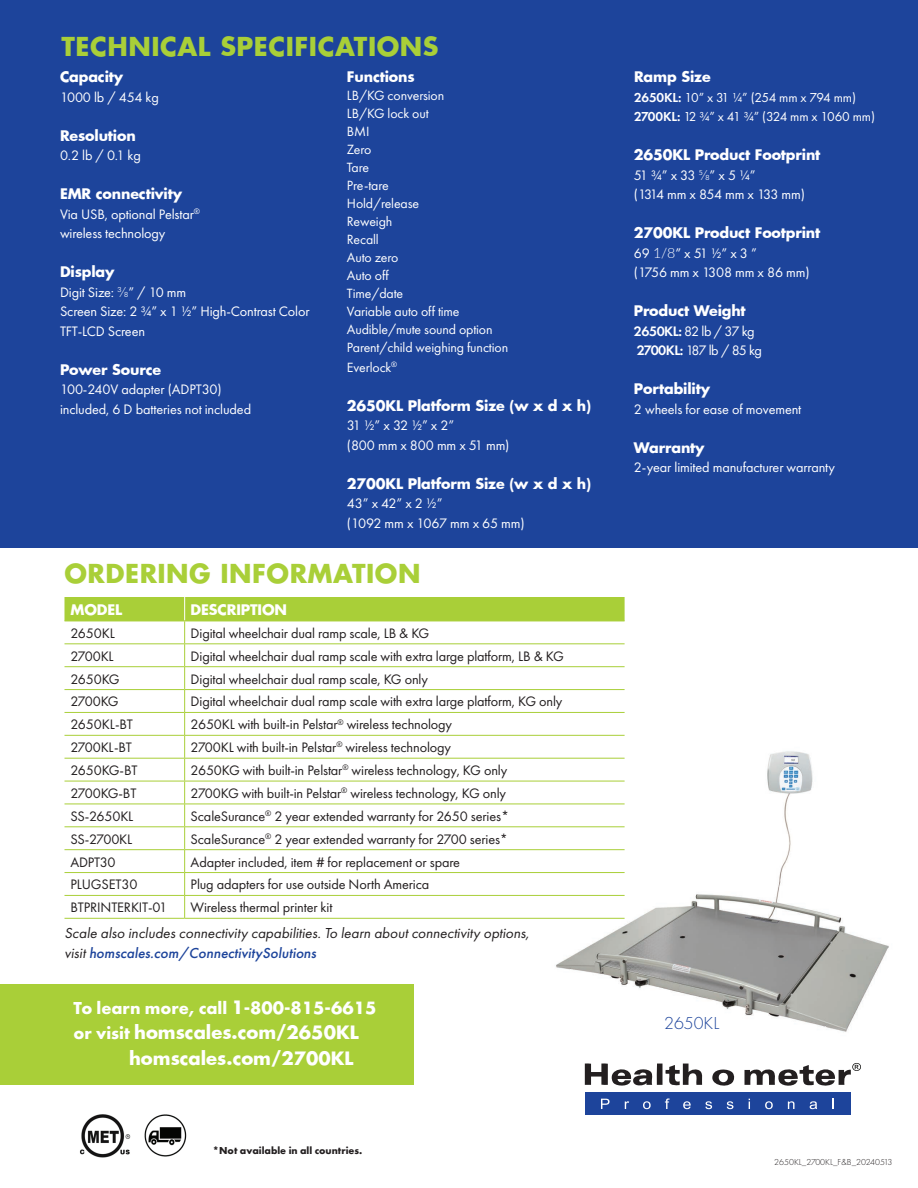
<style>
.page{position:relative;width:918px;height:1188px;background:#fff}
.page>*{position:absolute;margin:0;border:0;box-sizing:border-box;transform-origin:0 0}
.t1{font:700 25.5px "Futura";letter-spacing:.02em;color:#a9cf38}
.t2{font:700 18px/25.5px "Futura";color:#fff;text-align:right}
.t3{font:700 18px "Futura PT";color:#fff}
.t4{font:300 18px "Futura PT";color:#1d449b}
.t5{font:15px/19.5px "Futura PT";color:#231f20}
.t6{font:14.25px "Futura PT";letter-spacing:-.01em;color:#231f20}
.t7{font:14.25px/19.5px "Futura PT";letter-spacing:-.01em;color:#fff}
.t8{font:700 14.25px "Futura";letter-spacing:-.01em;color:#fff}
.t9{font:14.25px/19.5px "Futura PT";letter-spacing:-.06em;color:#fff}
.t10{font:14.25px/19.5px "Futura PT";letter-spacing:-.075em;color:#fff}
.t11{font:14.25px "Futura PT";letter-spacing:-.035em;color:#231f20}
.t12{font:13.8px/18px "Futura PT";letter-spacing:-.01em;color:#fff}
.t13{font:13.5px/19.5px "Futura PT";letter-spacing:-.06em;color:#fff}
.t14{font:700 10.5px "Futura PT";color:#231f20}
.t15{font:300 9px "Futura PT";color:#231f20}
.s1{font-family:"Lato";font-weight:300}
.s2{font-weight:500;color:#1d449b}
.s3{font-family:"Futura"}
.s4{font-family:"Futura";font-size:16.5px}
.s5{font-family:"Futura PT"}
.s6{font-weight:600}
</style>
<div class="page">
<img style="left:556px;top:751px;width:333px;height:281px">
<div style="left:0;top:0;width:918px;height:547px;background:#1d449b"></div>
<div style="left:0;top:984px;width:414px;height:100px;background:#a9cf38"></div>
<svg style="left:585px;top:1063px;width:150px;height:23px"></svg>
<svg style="left:745px;top:1063px;width:116px;height:23px"></svg>
<div style="left:585px;top:1092px;width:265px;height:23px;background:#1d449b"></div>
<svg style="left:601px;top:1099px;width:9px;height:10px"></svg>
<svg style="left:625px;top:1101px;width:4px;height:8px"></svg>
<svg style="left:643px;top:1101px;width:8px;height:8px"></svg>
<svg style="left:665px;top:1098px;width:5px;height:11px"></svg>
<svg style="left:683px;top:1101px;width:8px;height:8px"></svg>
<svg style="left:705px;top:1101px;width:7px;height:8px"></svg>
<svg style="left:727px;top:1101px;width:6px;height:8px"></svg>
<svg style="left:765px;top:1101px;width:8px;height:8px"></svg>
<svg style="left:788px;top:1101px;width:6px;height:8px"></svg>
<svg style="left:810px;top:1101px;width:7px;height:8px"></svg>
<svg style="left:832px;top:1099px;width:2px;height:10px"></svg>
<img style="left:80px;top:1115px;width:51px;height:43px">
<svg style="left:64px;top:597px;width:561px;height:321px"></svg>
<hr style="left:64px;top:918px;width:121px;height:1px;background:#a9cf38">
<hr style="left:185px;top:918px;width:440px;height:1px;background:#a9cf38">
<img style="left:144px;top:1114px;width:43px;height:43px">
<h1 class="t1" style="left:62px;top:29px;width:379px">TECHNICAL SPECIFICATIONS</h1>
<p class="t8" style="left:60px;top:67px;width:65px">Capacity</p>
<p class="t7" style="left:60px;top:87px;width:100px">1000 lb / 454 kg</p>
<p class="t8" style="left:60px;top:126px;width:77px">Resolution</p>
<p class="t7" style="left:60px;top:146px;width:82px">0.2 lb / 0.1 kg</p>
<p class="t8" style="left:60px;top:184px;width:124px">EMR connectivity</p>
<p class="t7" style="left:60px;top:204px;width:141px">Via USB, optional Pelstar<sup>® </sup>wireless technology</p>
<p class="t8" style="left:60px;top:262px;width:56px">Display</p>
<p class="t7" style="left:60px;top:282px;width:251px">Digit Size: <span class="s1">3/8</span>” / 10 mm<br>Screen Size: 2 ¾” x 1 ½” High-Contrast Color<br>TFT-LCD Screen</p>
<p class="t8" style="left:60px;top:360px;width:103px">Power Source</p>
<p class="t7" style="left:60px;top:380px;width:193px">100-240V adapter (ADPT30) included, 6 D batteries not included</p>
<p class="t8" style="left:347px;top:67px;width:69px">Functions</p>
<p class="t12" style="left:347px;top:87px;width:163px">LB/KG conversion<br>LB/KG lock out<br>BMI<br>Zero<br>Tare<br>Pre-tare<br>Hold/release<br>Reweigh<br>Recall<br>Auto zero<br>Auto off<br>Time/date<br>Variable auto off time<br>Audible/mute sound option<br>Parent/child weighing function</p>
<p class="t12" style="left:347px;top:358px;width:52px">Everlock<sup>®</sup></p>
<p class="t8" style="left:347px;top:396px;width:246px">2650KL Platform Size (w x d x h)</p>
<p class="t7" style="left:347px;top:416px;width:164px">31 ½” x 32 ½” x 2”<br>(800 mm x 800 mm x 51 mm)</p>
<p class="t8" style="left:347px;top:474px;width:246px">2700KL Platform Size (w x d x h)</p>
<p class="t7" style="left:347px;top:494px;width:179px">43” x 42” x 2 ½”<br>(1092 mm x 1067 mm x 65 mm)</p>
<h1 class="t1" style="left:64px;top:556px;width:358px">ORDERING INFORMATION</h1>
<p class="t8" style="left:70px;top:600px;width:53px">MODEL</p>
<p class="t8" style="left:191px;top:600px;width:98px">DESCRIPTION</p>
<p class="t6" style="left:70px;top:625px;width:46px">2650KL</p>
<p class="t6" style="left:191px;top:625px;width:240px">Digital wheelchair dual ramp scale, LB &amp; KG</p>
<p class="t6" style="left:70px;top:648px;width:45px">2700KL</p>
<p class="t6" style="left:191px;top:648px;width:375px">Digital wheelchair dual ramp scale with extra large platform, LB &amp; KG</p>
<p class="t6" style="left:70px;top:670px;width:51px">2650KG</p>
<p class="t6" style="left:191px;top:670px;width:239px">Digital wheelchair dual ramp scale, KG only</p>
<p class="t6" style="left:70px;top:693px;width:50px">2700KG</p>
<p class="t6" style="left:191px;top:693px;width:373px">Digital wheelchair dual ramp scale with extra large platform, KG only</p>
<p class="t6" style="left:70px;top:716px;width:64px">2650KL-BT</p>
<p class="t6" style="left:191px;top:716px;width:263px">2650KL with built-in Pelstar<sup>®</sup> wireless technology</p>
<p class="t6" style="left:70px;top:739px;width:63px">2700KL-BT</p>
<p class="t6" style="left:191px;top:739px;width:262px">2700KL with built-in Pelstar<sup>®</sup> wireless technology</p>
<p class="t6" style="left:70px;top:762px;width:69px">2650KG-BT</p>
<p class="t6" style="left:191px;top:762px;width:318px">2650KG with built-in Pelstar<sup>®</sup> wireless technology, KG only</p>
<p class="t11" style="left:70px;top:785px;width:67px">2700KG-BT</p>
<p class="t6" style="left:191px;top:785px;width:317px">2700KG with built-in Pelstar<sup>®</sup> wireless technology, KG only</p>
<p class="t6" style="left:70px;top:808px;width:64px">SS-2650KL</p>
<p class="t6" style="left:191px;top:808px;width:320px">ScaleSurance<sup>®</sup> 2 year extended warranty for 2650 series*</p>
<p class="t6" style="left:70px;top:830px;width:63px">SS-2700KL</p>
<p class="t6" style="left:191px;top:830px;width:319px">ScaleSurance<sup>®</sup> 2 year extended warranty for 2700 series*</p>
<p class="t6" style="left:70px;top:853px;width:47px">ADPT30</p>
<p class="t6" style="left:191px;top:853px;width:271px">Adapter included, item # for replacement or spare</p>
<p class="t6" style="left:70px;top:876px;width:68px">PLUGSET30</p>
<p class="t6" style="left:191px;top:876px;width:240px">Plug adapters for use outside North America</p>
<p class="t6" style="left:70px;top:899px;width:98px">BTPRINTERKIT-01</p>
<p class="t6" style="left:191px;top:899px;width:143px">Wireless thermal printer kit</p>
<p class="t5" style="left:64px;top:924px;width:469px">Scale also includes connectivity capabilities. To learn about connectivity options, visit <span class="s2">homscales.com/ConnectivitySolutions</span></p>
<p class="t3" style="left:74px;top:996px;width:304px">To learn more, call <span class="s3">1</span><span class="s4">-800-815-6615</span></p>
<p class="t2" style="left:74px;top:1019px;width:287px"><span class="s5">or visit</span> homscales.com/2650KL homscales.com/2700KL</p>
<p class="t14" style="left:212px;top:1143px;width:151px">*Not available in all countries.</p>
<p class="t8" style="left:634px;top:67px;width:78px">Ramp Size</p>
<p class="t13" style="left:634px;top:88px;width:243px"><span class="s6">2650KL:</span> 10” x 31 ¼” (254 mm x 794 mm)<br><span class="s6">2700KL:</span> 12 ¾” x 41 ¾” (324 mm x 1060 mm)</p>
<p class="t8" style="left:634px;top:145px;width:188px">2650KL Product Footprint</p>
<p class="t9" style="left:634px;top:165px;width:172px">51 ¾” x 33 <span class="s1">5/8</span>” x 5 1/4”<br>(1314 mm x 854 mm x 133 mm)</p>
<p class="t8" style="left:634px;top:223px;width:188px">2700KL Product Footprint</p>
<p class="t7" style="left:634px;top:243px;width:177px">69 <span class="s1">1/8</span>” x 51 ½” x 3 ”<br>(1756 mm x 1308 mm x 86 mm)</p>
<p class="t8" style="left:634px;top:301px;width:113px">Product Weight</p>
<p class="t10" style="left:634px;top:321px;width:130px"><span class="s6">2650KL:</span> 82 lb / 37 kg<br><span class="s6">2700KL:</span> 187 lb / 85 kg</p>
<p class="t8" style="left:634px;top:379px;width:78px">Portability</p>
<p class="t7" style="left:634px;top:399px;width:169px">2 wheels for ease of movement</p>
<p class="t8" style="left:634px;top:438px;width:72px">Warranty</p>
<p class="t7" style="left:634px;top:458px;width:203px">2-year limited manufacturer warranty</p>
<p class="t4" style="left:664px;top:1013px;width:57px">2650KL</p>
<p class="t15" style="left:774px;top:1156px;width:120px">2650KL_2700KL_F&amp;B_20240513</p>
</div>
